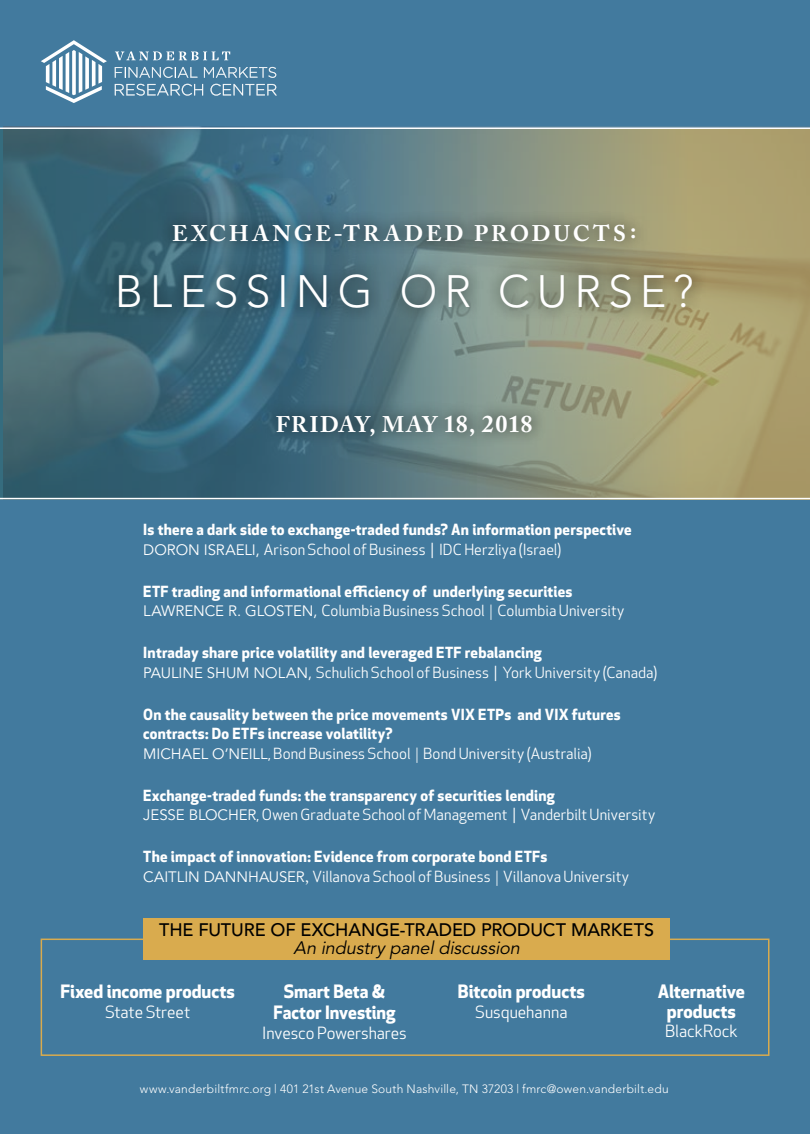
<style>
.page{position:relative;width:810px;height:1134px;background:#427a9e}
.page>*{position:absolute;margin:0;border:0;box-sizing:border-box;transform-origin:0 0}
.t1{font:300 45px "Avenir";letter-spacing:.155em;color:#fff}
.t2{font:700 22.5px "Adobe Caslon";letter-spacing:.12em;color:#fff}
.t3{font:700 22.5px "Adobe Caslon";letter-spacing:.055em;color:#fff}
.t4{font:700 18px/21px "Apex New";color:#fff;text-align:center}
.t5{font:500 18px "Avenir";letter-spacing:-.005em;color:#000}
.t6{font:italic 18px "Avenir";color:#000}
.t7{font:16.5px "Apex New";letter-spacing:-.005em;color:#fff}
.t8{font:700 15px/19.5px "Apex New";letter-spacing:.015em;color:#fff}
.t9{font:300 12px "Avenir";letter-spacing:.015em;color:#fff}
.s1{font-size:24px}
.s2{font-family:"Avenir";font-weight:400}
.s3{font-weight:400}
.s4{font-family:"Adobe Caslon";font-weight:400}
</style>
<div class="page">
<svg style="left:115px;top:51px;width:115px;height:9px"></svg>
<svg style="left:115px;top:67px;width:82px;height:11px"></svg>
<svg style="left:204px;top:67px;width:72px;height:11px"></svg>
<svg style="left:115px;top:84px;width:88px;height:12px"></svg>
<svg style="left:210px;top:84px;width:67px;height:12px"></svg>
<svg style="left:41px;top:40px;width:66px;height:63px"></svg>
<svg style="left:0;top:128px;width:810px;height:371px;background:#69807a"></svg>
<div style="left:41px;top:939px;width:729px;height:117px;border:2px solid #d9ab4e"></div>
<div style="left:143px;top:918px;width:527px;height:41px;background:#d9ab4e"></div>
<h2 class="t2" style="left:172px;top:220px;width:466px">EXCHANGE-TRADED PRODUCTS:</h2>
<h1 class="t1" style="left:115px;top:265px;width:580px">BLESSING OR CURSE?</h1>
<h2 class="t3" style="left:276px;top:411px;width:258px">FRIDAY, MAY <span class="s1">18</span>, <span class="s1">2018</span></h2>
<p class="t8" style="left:143px;top:519px;width:490px">Is there a dark side to exchange-traded funds? An information perspective<br><span class="s2">DORON ISRAELI,</span> <span class="s3">Arison School of Business | IDC Herzliya (Israel)</span></p>
<p class="t8" style="left:143px;top:581px;width:483px">ETF trading and informational efficiency of underlying securities<br><span class="s2">LAWRENCE R. GLOSTEN,</span> <span class="s3">Columbia Business School</span> <span class="s4">|</span> <span class="s3">Columbia University</span></p>
<p class="t8" style="left:143px;top:642px;width:516px">Intraday share price volatility and leveraged ETF rebalancing<br><span class="s2">PAULINE SHUM NOLAN,</span> <span class="s3">Schulich School of Business | York University (Canada)</span></p>
<p class="t8" style="left:143px;top:704px;width:479px">On the causality between the price movements VIX ETPs and VIX futures contracts: Do ETFs increase volatility?<br><span class="s2">MICHAEL O’NEILL</span><span class="s3">, Bond Business School</span> <span class="s4">|</span> <span class="s3">Bond University (Australia)</span></p>
<p class="t8" style="left:143px;top:785px;width:513px">Exchange-traded funds: the transparency of securities lending<br><span class="s2">JESSE BLOCHER</span><span class="s3">, Owen Graduate School of Management | Vanderbilt University</span></p>
<p class="t8" style="left:143px;top:846px;width:487px">The impact of innovation: Evidence from corporate bond ETFs<br><span class="s2">CAITLIN DANNHAUSER</span><span class="s4">,</span> <span class="s3">Villanova School of Business</span> <span class="s4">|</span> <span class="s3">Villanova University</span></p>
<p class="t5" style="left:159px;top:920px;width:496px">THE FUTURE OF EXCHANGE-TRADED PRODUCT MARKETS</p>
<p class="t6" style="left:294px;top:938px;width:232px">An industry paneldiscussion</p>
<p class="t4" style="left:60px;top:980px;width:176px">Fixed income products</p>
<p class="t7" style="left:105px;top:1001px;width:87px">State Street</p>
<p class="t4" style="left:273px;top:980px;width:124px">Smart Beta &amp;<br>Factor Investing</p>
<p class="t7" style="left:262px;top:1022px;width:146px">Invesco Powershares</p>
<p class="t4" style="left:458px;top:980px;width:128px">Bitcoin products</p>
<p class="t7" style="left:475px;top:1001px;width:94px">Susquehanna</p>
<p class="t4" style="left:658px;top:981px;width:89px;line-height:19.5px">Alternative products</p>
<p class="t7" style="left:665px;top:1021px;width:74px">BlackRock</p>
<p class="t9" style="left:140px;top:1082px;width:530px">www.vanderbiltfmrc.org | 401 21st Avenue South Nashville, TN 37203 | fmrc@owen.vanderbilt.edu</p>
</div>
